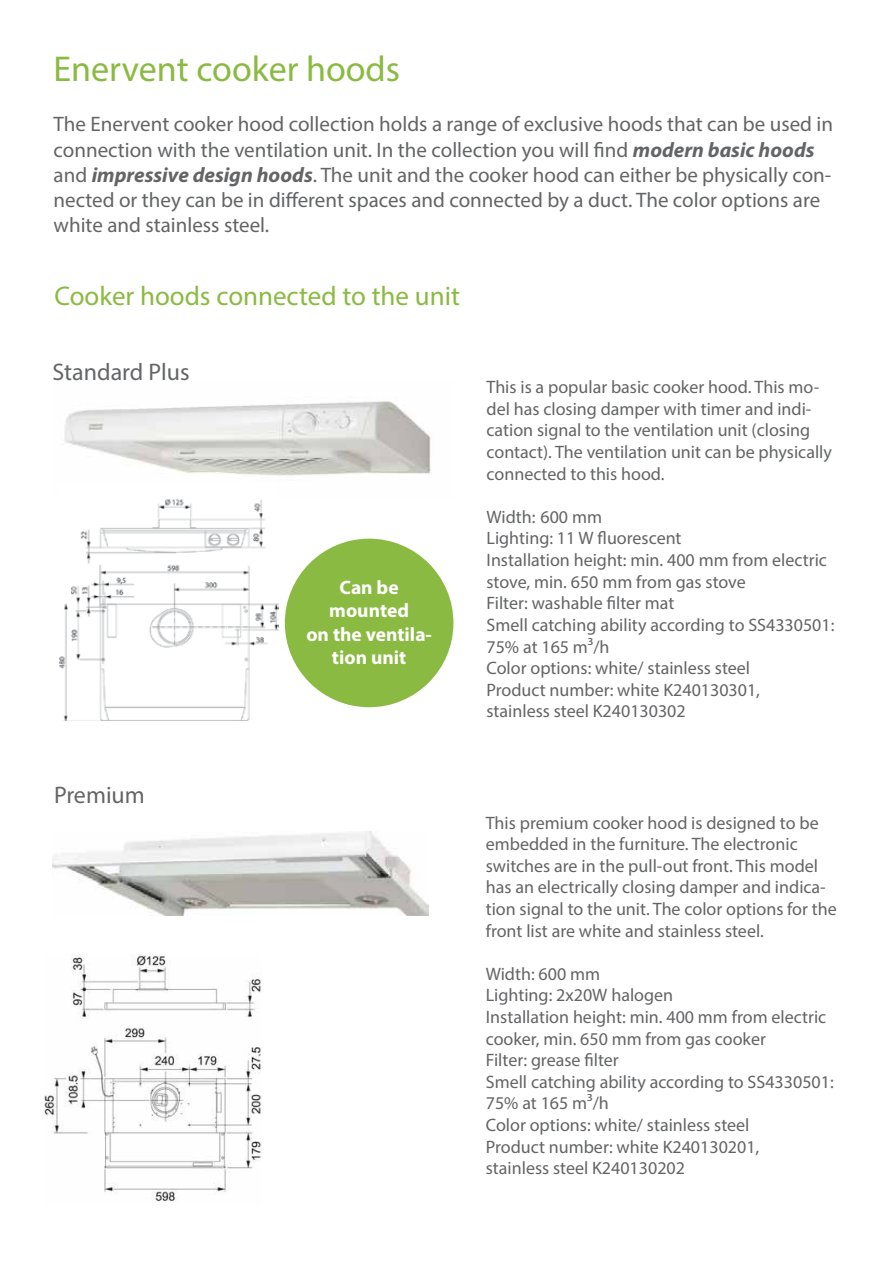
<style>
.page{position:relative;width:893px;height:1263px;background:#fff}
.page>*{position:absolute;margin:0;border:0;box-sizing:border-box;transform-origin:0 0}
.t1{font:36px "Myriad Pro";color:#8aba41}
.t2{font:27px "Myriad Pro";color:#8aba41}
.t3{font:24px "Myriad Pro";color:#636466}
.t4{font:21px/25.2px "Myriad Pro";color:#636466}
.t5{font:700 19.5px/23.4px "Myriad Pro";color:#fff;text-align:center}
.t6{font:18px/21.6px "Myriad Pro";color:#636466}
.s1{font-weight:700;font-style:italic}
</style>
<div class="page">
<img style="left:64px;top:401px;width:368px;height:75px">
<img style="left:53px;top:831px;width:376px;height:85px">
<img style="left:44px;top:954px;width:218px;height:248px">
<div style="left:285px;top:539px;width:168px;height:168px;background:#8aba41;border-radius:50%"></div>
<img style="left:59px;top:499px;width:220px;height:222px">
<h1 class="t1" style="left:54px;top:47px;width:348px">Enervent cooker hoods</h1>
<p class="t4" style="left:54px;top:111px;width:781px">The Enervent cooker hood collection holds a range of exclusive hoods that can be used in connection with the ventilation unit. In the collection you will find <span class="s1">modern basic hoods </span>and <span class="s1">impressive design hoods</span>. The unit and the cooker hood can either be physically con&shy;nected or they can be in different spaces and connected by a duct. The color options are white and stainless steel.</p>
<h2 class="t2" style="left:54px;top:279px;width:407px">Cooker hoods connected to the unit</h2>
<h3 class="t3" style="left:53px;top:358px;width:138px">Standard Plus</h3>
<p class="t5" style="left:306px;top:575px;width:127px">Can be mounted<br>on the ventila&shy;tion unit</p>
<p class="t6" style="left:486px;top:376px;width:347px">This is a popular basic cooker hood. This mo&shy;del has closing damper with timer and indi&shy;cation signal to the ventilation unit (closing contact). The ventilation unit can be physically connected to this hood.</p>
<p class="t6" style="left:486px;top:506px;width:349px">Width: 600 mm<br>Lighting: 11 W fluorescent<br>Installation height: min. 400 mm from electric stove, min. 650 mm from gas stove<br>Filter: washable filter mat<br>Smell catching ability according to SS4330501:<br>75% at 165 m³/h<br>Color options: white/ stainless steel<br>Product number: white K240130301,<br>stainless steel K240130302</p>
<h3 class="t3" style="left:54px;top:780px;width:92px">Premium</h3>
<p class="t6" style="left:486px;top:811px;width:353px">This premium cooker hood is designed to be embedded in the furniture. The electronic switches are in the pull-out front. This model has an electrically closing damper and indica&shy;tion signal to the unit. The color options for the front list are white and stainless steel.</p>
<p class="t6" style="left:486px;top:963px;width:349px">Width: 600 mm<br>Lighting: 2x20W halogen<br>Installation height: min. 400 mm from electric cooker, min. 650 mm from gas cooker<br>Filter: grease filter<br>Smell catching ability according to SS4330501:<br>75% at 165 m³/h<br>Color options: white/ stainless steel<br>Product number: white K240130201,<br>stainless steel K240130202</p>
</div>
